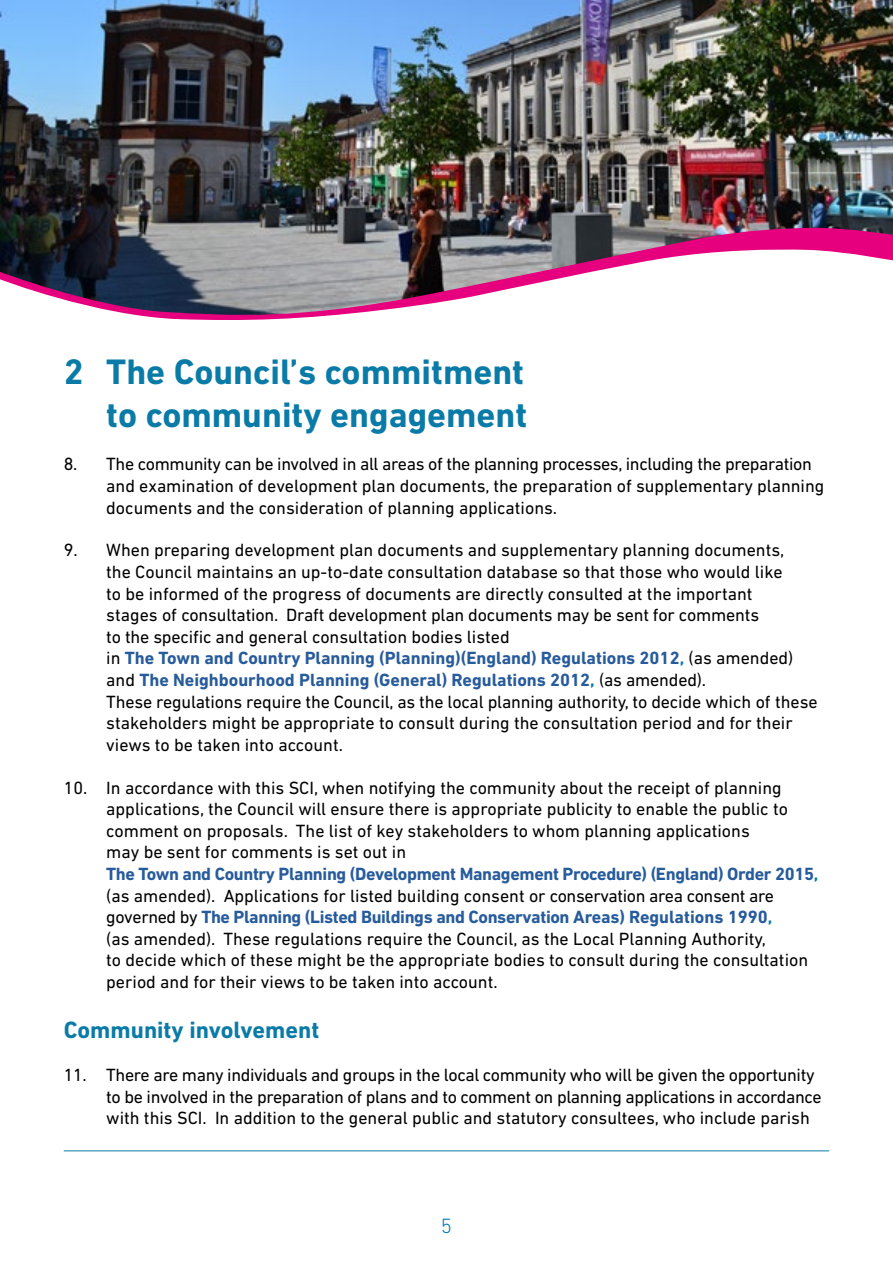
<style>
.page{position:relative;width:893px;height:1263px;background:#fff}
.page>*{position:absolute;margin:0;border:0;box-sizing:border-box;transform-origin:0 0}
.t1{font:700 36px/43.2px "DIN Next LT Pro";color:#0a7ba7;text-align:right}
.t2{font:700 24px "DIN Next LT Pro";color:#0a7ba7}
.t3{font:300 21px "DIN Next LT Pro";color:#007bba}
.t4{font:18px/21.6px "DIN Next LT Pro";color:#000}
.t5{font:18px/21.6px "DIN Next LT Pro";letter-spacing:-.02em;color:#000}
.s1{font-weight:700;color:#275b9b}
.s2{font-weight:700;color:#0a7ba7}
</style>
<div class="page">
<hr style="left:64px;top:1150px;width:765px;height:1px;background:#0a7ba7">
<img style="left:0;top:0;width:893px;height:228px">
<svg style="left:0;top:228px;width:893px;height:92px"></svg>
<h1 class="t1" style="left:64px;top:350px;width:465px">2 The Council’s commitment to community engagement</h1>
<p class="t4" style="left:106px;top:453px;width:719px;text-indent:-43px">8. The community can be involved in all areas of the planning processes, including the preparation and examination of development plan documents, the preparation of supplementary planning documents and the consideration of planning applications.</p>
<p class="t4" style="left:106px;top:539px;width:713px;text-indent:-42px">9. When preparing development plan documents and supplementary planning documents,<br>the Council maintains an up-to-date consultation database so that those who would like<br>to be informed of the progress of documents are directly consulted at the important<br>stages of consultation. Draft development plan documents may be sent for comments<br>to the specific and general consultation bodies listed<br>in <span class="s1">The Town and Country Planning (Planning)(England) Regulations 2012</span><span class="s2">,</span> (as amended) and <span class="s1">The Neighbourhood Planning (General) Regulations 2012</span><span class="s2">,</span> (as amended).<br>These regulations require the Council, as the local planning authority, to decide which of these stakeholders might be appropriate to consult during the consultation period and for their views to be taken into account.</p>
<p class="t4" style="left:106px;top:776px;width:713px;text-indent:-42px">10. In accordance with this SCI, when notifying the community about the receipt of planning applications, the Council will ensure there is appropriate publicity to enable the public to comment on proposals. The list of key stakeholders to whom planning applications<br>may be sent for comments is set out in<br><span class="s1">The Town and Country Planning (Development Management Procedure) (England) Order 2015</span><span class="s2">, </span>(as amended). Applications for listed building consent or conservation area consent are governed by <span class="s1">The Planning (Listed Buildings and Conservation Areas) Regulations 1990</span><span class="s2">,<br></span>(as amended). These regulations require the Council, as the Local Planning Authority,<br>to decide which of these might be the appropriate bodies to consult during the consultation period and for their views to be taken into account.</p>
<h2 class="t2" style="left:64px;top:1016px;width:257px">Community involvement</h2>
<p class="t5" style="left:106px;top:1064px;width:717px;text-indent:-43px">11. There are many individuals and groups in the local community who will be given the opportunity to be involved in the preparation of plans and to comment on planning applications in accordance with this SCI. In addition to the general public and statutory consultees, who include parish</p>
<p class="t3" style="left:441px;top:1214px;width:13px">5</p>
</div>
